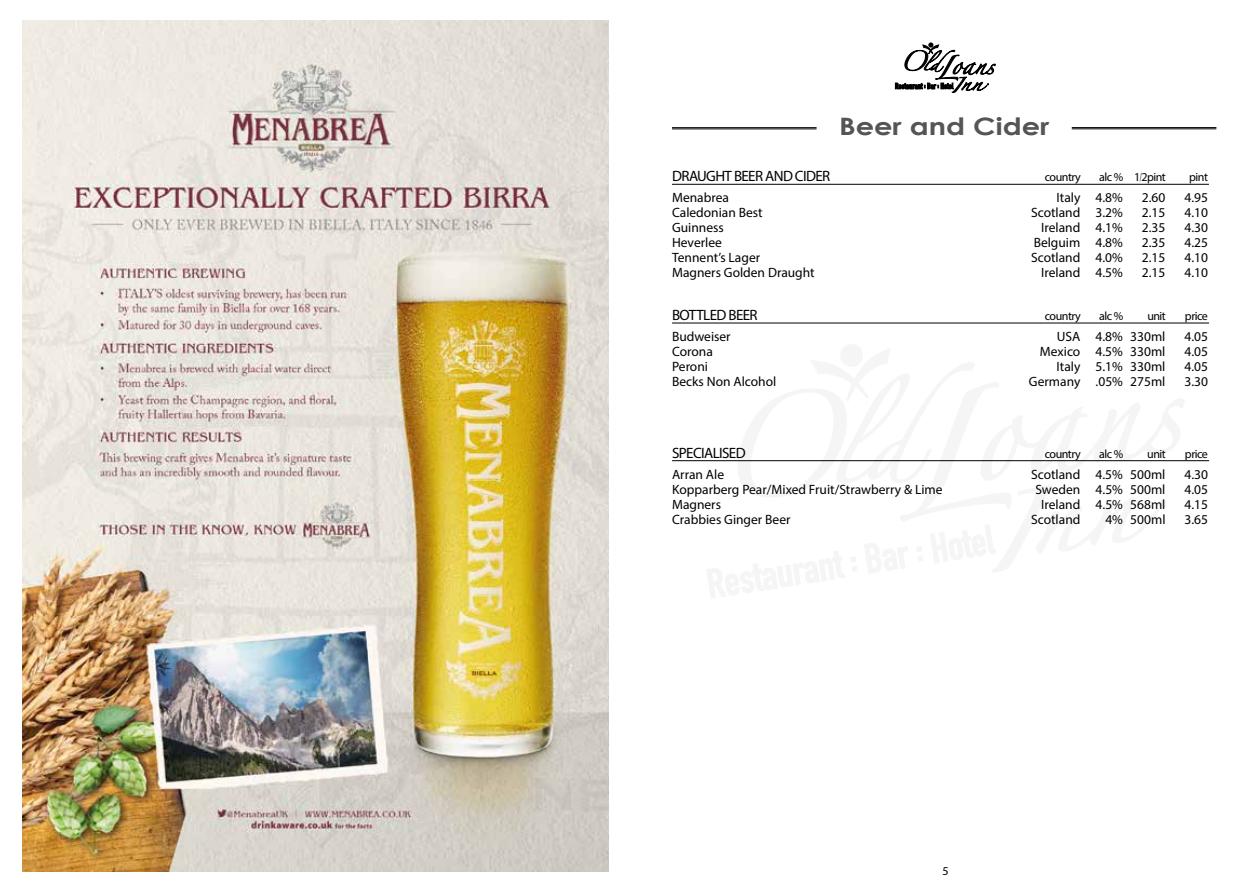
<style>
.page{position:relative;width:1259px;height:893px;background:#fff}
.page>*{position:absolute;margin:0;border:0;box-sizing:border-box;transform-origin:0 0}
.t1{font:700 24px "Century Gothic";color:#545653;scale:1.2 1}
.t2{font:15px "Myriad Pro";letter-spacing:-.04em;color:#000}
.t3{font:13.5px "Myriad Pro";color:#000}
.t4{font:12px "Myriad Pro";letter-spacing:-.04em;color:#000}
</style>
<div class="page">
<svg style="left:895px;top:43px;width:101px;height:50px"></svg>
<hr style="left:672px;top:129px;width:144px;height:1px;background:#000">
<hr style="left:672px;top:127px;width:144px;height:1px;background:#000">
<hr style="left:1071px;top:129px;width:145px;height:1px;background:#000">
<hr style="left:1071px;top:127px;width:145px;height:1px;background:#000">
<hr style="left:672px;top:184px;width:537px;height:1px;background:#000">
<hr style="left:672px;top:323px;width:537px;height:1px;background:#000">
<hr style="left:672px;top:460px;width:537px;height:1px;background:#000">
<img style="left:22px;top:20px;width:586px;height:852px">
<h1 class="t1" style="left:839px;top:111px;width:177px">Beer and Cider</h1>
<p class="t2" style="left:672px;top:167px;width:160px">DRAUGHT BEER AND CIDER</p>
<p class="t4" style="left:1044px;top:170px;width:38px">country</p>
<p class="t4" style="left:1099px;top:170px;width:68px">alc % 1/2pint</p>
<p class="t4" style="left:1189px;top:170px;width:20px">pint</p>
<p class="t3" style="left:672px;top:189px;width:58px">Menabrea</p>
<p class="t3" style="left:1056px;top:189px;width:68px">Italy 4.8%</p>
<p class="t3" style="left:1142px;top:189px;width:25px">2.60</p>
<p class="t3" style="left:1184px;top:189px;width:25px">4.95</p>
<p class="t3" style="left:672px;top:204px;width:92px">Caledonian Best</p>
<p class="t3" style="left:1031px;top:204px;width:93px">Scotland 3.2%</p>
<p class="t3" style="left:1142px;top:204px;width:25px">2.15</p>
<p class="t3" style="left:1184px;top:204px;width:25px">4.10</p>
<p class="t3" style="left:672px;top:219px;width:53px">Guinness</p>
<p class="t3" style="left:1041px;top:219px;width:83px">Ireland 4.1%</p>
<p class="t3" style="left:1142px;top:219px;width:25px">2.35</p>
<p class="t3" style="left:1184px;top:219px;width:25px">4.30</p>
<p class="t3" style="left:672px;top:234px;width:51px">Heverlee</p>
<p class="t3" style="left:1033px;top:234px;width:91px">Belguim 4.8%</p>
<p class="t3" style="left:1142px;top:234px;width:25px">2.35</p>
<p class="t3" style="left:1184px;top:234px;width:25px">4.25</p>
<p class="t3" style="left:672px;top:249px;width:90px">Tennent’s Lager</p>
<p class="t3" style="left:1031px;top:249px;width:93px">Scotland 4.0%</p>
<p class="t3" style="left:1142px;top:249px;width:25px">2.15</p>
<p class="t3" style="left:1184px;top:249px;width:25px">4.10</p>
<p class="t3" style="left:672px;top:264px;width:144px">Magners Golden Draught</p>
<p class="t3" style="left:1041px;top:264px;width:83px">Ireland 4.5%</p>
<p class="t3" style="left:1142px;top:264px;width:25px">2.15</p>
<p class="t3" style="left:1184px;top:264px;width:25px">4.10</p>
<p class="t2" style="left:672px;top:305px;width:87px">BOTTLED BEER</p>
<p class="t4" style="left:1044px;top:308px;width:38px">country</p>
<p class="t4" style="left:1099px;top:308px;width:26px">alc %</p>
<p class="t4" style="left:1147px;top:308px;width:20px">unit</p>
<p class="t4" style="left:1185px;top:308px;width:25px">price</p>
<p class="t3" style="left:672px;top:328px;width:60px">Budweiser</p>
<p class="t3" style="left:1056px;top:328px;width:110px">USA 4.8% 330ml</p>
<p class="t3" style="left:1184px;top:328px;width:25px">4.05</p>
<p class="t3" style="left:672px;top:343px;width:42px">Corona</p>
<p class="t3" style="left:1040px;top:343px;width:127px">Mexico 4.5% 330ml</p>
<p class="t3" style="left:1184px;top:343px;width:25px">4.05</p>
<p class="t3" style="left:672px;top:358px;width:37px">Peroni</p>
<p class="t3" style="left:1056px;top:358px;width:111px">Italy 5.1% 330ml</p>
<p class="t3" style="left:1184px;top:358px;width:25px">4.05</p>
<p class="t3" style="left:672px;top:373px;width:106px">Becks Non Alcohol</p>
<p class="t3" style="left:1029px;top:373px;width:138px">Germany .05% 275ml</p>
<p class="t3" style="left:1184px;top:373px;width:25px">3.30</p>
<p class="t2" style="left:672px;top:443px;width:75px">SPECIALISED</p>
<p class="t4" style="left:1044px;top:446px;width:38px">country</p>
<p class="t4" style="left:1099px;top:446px;width:26px">alc %</p>
<p class="t4" style="left:1147px;top:446px;width:20px">unit</p>
<p class="t4" style="left:1185px;top:446px;width:25px">price</p>
<p class="t3" style="left:672px;top:466px;width:54px">Arran Ale</p>
<p class="t3" style="left:1031px;top:466px;width:136px">Scotland 4.5% 500ml</p>
<p class="t3" style="left:1184px;top:466px;width:25px">4.30</p>
<p class="t3" style="left:672px;top:481px;width:272px">Kopparberg Pear/Mixed Fruit/Strawberry &amp; Lime</p>
<p class="t3" style="left:1035px;top:481px;width:132px">Sweden 4.5% 500ml</p>
<p class="t3" style="left:1184px;top:481px;width:25px">4.05</p>
<p class="t3" style="left:672px;top:496px;width:50px">Magners</p>
<p class="t3" style="left:1041px;top:496px;width:126px">Ireland 4.5% 568ml</p>
<p class="t3" style="left:1184px;top:496px;width:25px">4.15</p>
<p class="t3" style="left:672px;top:511px;width:120px">Crabbies Ginger Beer</p>
<p class="t3" style="left:1031px;top:511px;width:51px">Scotland</p>
<p class="t3" style="left:1105px;top:511px;width:62px">4% 500ml</p>
<p class="t3" style="left:1184px;top:511px;width:25px">3.65</p>
<p class="t4" style="left:942px;top:864px;width:8px">5</p>
</div>
